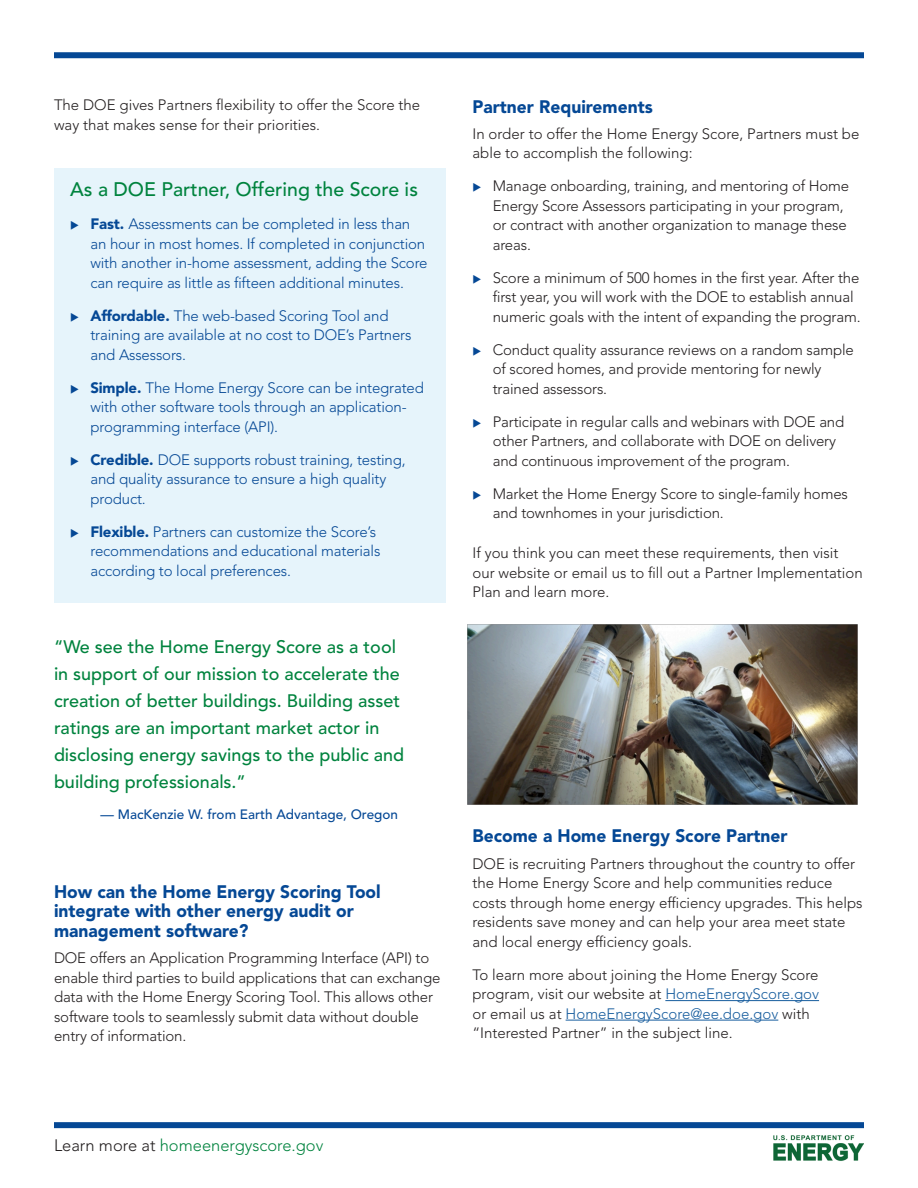
<style>
.page{position:relative;width:918px;height:1188px;background:#fff}
.page>*{position:absolute;margin:0;border:0;box-sizing:border-box;transform-origin:0 0}
.Pull_Quote{font:500 19.5px "Avenir LT Std";color:#00833e}
.Pull_Quote-2{font:500 18px/27px "Avenir LT Std";color:#00833e}
.Body_Text_Head{font:900 18px/19.5px "Avenir LT Std";color:#054895}
.t1{font:300 16.5px "Avenir LT Std";color:#00833e}
.Body_Text{font:300 15px/19.5px "Avenir LT Std";letter-spacing:-.01em;color:#231f20}
.t2{font:300 15px/19.5px "Avenir LT Std";letter-spacing:-.01em;color:#054895}
.Pull_Quote_Attrib{font:500 13.5px "Avenir LT Std";color:#054895}
.s1{font-weight:900}
.s2{color:#054895}
.s3{color:#175d9e}
.s4{color:#231f20}
</style>
<div class="page">
<div style="left:54px;top:52px;width:810px;height:6px;background:#054895"></div>
<div style="left:54px;top:1122px;width:810px;height:6px;background:#054895"></div>
<img style="left:773px;top:1135px;width:91px;height:26px">
<hr style="left:665px;top:1000px;width:154px;height:1px;background:#175d9e">
<hr style="left:566px;top:1020px;width:212px;height:1px;background:#175d9e">
<div style="left:54px;top:168px;width:392px;height:435px;background:#e6f4fb"></div>
<img style="left:468px;top:624px;width:389px;height:181px">
<p class="Body_Text" style="left:54px;top:95px;width:368px">The DOE gives Partners flexibility to offer the Score the way that makes sense for their priorities.</p>
<p class="Pull_Quote" style="left:70px;top:178px;width:349px">As a DOE Partner, Offering the Score is</p>
<p class="t2" style="left:90px;top:214px;width:339px;text-indent:-20px">◆ <span class="s1">Fast.</span> Assessments can be completed in less than an hour in most homes. If completed in conjunction with another in-home assessment, adding the Score can require as little as fifteen additional minutes.</p>
<p class="t2" style="left:90px;top:306px;width:323px;text-indent:-20px">◆ <span class="s1">Affordable.</span> The web-based Scoring Tool and training are available at no cost to DOE’s Partners and Assessors.</p>
<p class="t2" style="left:90px;top:378px;width:335px;text-indent:-20px">◆ <span class="s1">Simple.</span> The Home Energy Score can be integrated with other software tools through an application&shy;programming interface (API).</p>
<p class="t2" style="left:90px;top:450px;width:317px;text-indent:-20px">◆ <span class="s1">Credible.</span> DOE supports robust training, testing, and quality assurance to ensure a high quality product.</p>
<p class="t2" style="left:90px;top:522px;width:291px;text-indent:-20px">◆ <span class="s1">Flexible.</span> Partners can customize the Score’s recommendations and educational materials according to local preferences.</p>
<p class="Pull_Quote-2" style="left:54px;top:633px;width:352px">“We see the Home Energy Score as a tool in support of our mission to accelerate the creation of better buildings. Building asset ratings are an important market actor in disclosing energy savings to the public and building professionals.”</p>
<p class="Pull_Quote_Attrib" style="left:101px;top:807px;width:299px">— MacKenzie W. from Earth Advantage, Oregon</p>
<p class="Body_Text_Head" style="left:54px;top:882px;width:328px">How can the Home Energy Scoring Tool integrate with other energy audit or management software?</p>
<p class="Body_Text" style="left:54px;top:948px;width:388px">DOE offers an Application Programming Interface (API) to enable third parties to build applications that can exchange data with the Home Energy Scoring Tool. This allows other software tools to seamlessly submit data without double entry of information.</p>
<p class="Body_Text_Head" style="left:472px;top:97px;width:182px">Partner Requirements</p>
<p class="Body_Text" style="left:472px;top:124px;width:388px">In order to offer the Home Energy Score, Partners must be able to accomplish the following:</p>
<p class="Body_Text" style="left:493px;top:176px;width:358px;text-indent:-20px"><span class="s2">◆</span> Manage onboarding, training, and mentoring of Home Energy Score Assessors participating in your program, or contract with another organization to manage these areas.</p>
<p class="Body_Text" style="left:493px;top:268px;width:369px;text-indent:-20px"><span class="s2">◆</span> Score a minimum of 500 homes in the first year. After the first year, you will work with the DOE to establish annual numeric goals with the intent of expanding the program.</p>
<p class="Body_Text" style="left:493px;top:340px;width:363px;text-indent:-20px"><span class="s2">◆</span> Conduct quality assurance reviews on a random sample of scored homes, and provide mentoring for newly trained assessors.</p>
<p class="Body_Text" style="left:493px;top:412px;width:353px;text-indent:-20px"><span class="s2">◆</span> Participate in regular calls and webinars with DOE and other Partners, and collaborate with DOE on delivery and continuous improvement of the program.</p>
<p class="Body_Text" style="left:493px;top:484px;width:357px;text-indent:-20px"><span class="s2">◆</span> Market the Home Energy Score to single-family homes and townhomes in your jurisdiction.</p>
<p class="Body_Text" style="left:472px;top:543px;width:392px">If you think you can meet these requirements, then visit our website or email us to fill out a Partner Implementation<br>Plan and learn more.</p>
<p class="Body_Text_Head" style="left:472px;top:826px;width:317px">Become a Home Energy Score Partner</p>
<p class="Body_Text" style="left:472px;top:854px;width:392px">DOE is recruiting Partners throughout the country to offer the Home Energy Score and help communities reduce costs through home energy efficiency upgrades. This helps residents save money and can help your area meet state and local energy efficiency goals.</p>
<p class="Body_Text" style="left:472px;top:965px;width:348px">To learn more about joining the Home Energy Score program, visit our website at <span class="s3">HomeEnergyScore.gov </span>or email us at <span class="s3">HomeEnergyScore@ee.doe.gov</span> with “Interested Partner” in the subject line.</p>
<p class="t1" style="left:54px;top:1136px;width:271px"><span class="s4">Learn more at</span> homeenergyscore.gov</p>
</div>
